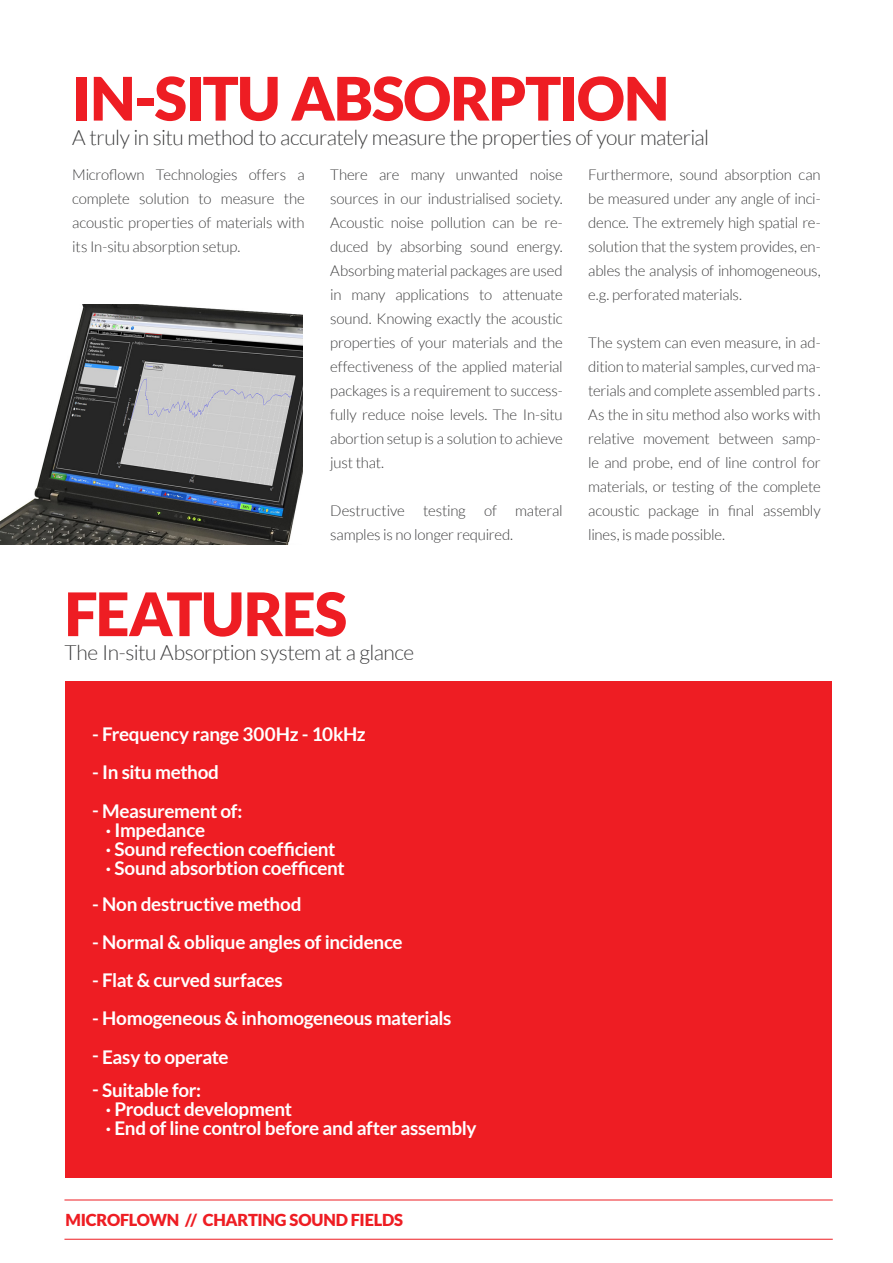
<style>
.page{position:relative;width:893px;height:1263px;background:#fff}
.page>*{position:absolute;margin:0;border:0;box-sizing:border-box;transform-origin:0 0}
.t1{font:900 60px "Lato";letter-spacing:-.02em;color:#ee1d23}
.t2{font:300 21px "Lato";letter-spacing:-.025em;color:#3e3e3f}
.t3{font:700 18.9px "Lato";letter-spacing:-.015em;color:#fff}
.t4{font:900 16.5px "Lato";letter-spacing:-.015em;color:#ee1d23}
.Normal_Text{font:300 15px/24px "Lato";letter-spacing:-.015em;color:#3e3e3f;text-align:justify}
</style>
<div class="page">
<img style="left:0;top:304px;width:302px;height:240px">
<hr style="left:64px;top:1199px;width:769px;height:1px;background:#ee1d23">
<hr style="left:64px;top:1239px;width:769px;height:1px;background:#ee1d23">
<div style="left:65px;top:681px;width:767px;height:497px;background:#ee1d23"></div>
<h2 class="t1" style="left:72px;top:63px;width:599px">IN-SITU ABSORPTION</h2>
<h3 class="t2" style="left:72px;top:126px;width:638px">A truly in situ method to accurately measure the properties of your material</h3>
<p class="Normal_Text" style="left:72px;top:163px;width:234px">Microflown Technologies offers a complete solution to measure the acoustic properties of materials with its In-situ absorption setup.</p>
<p class="Normal_Text" style="left:330px;top:163px;width:234px">There are many unwanted noise sources in our industrialised society.<br>Acoustic noise pollution can be re&shy;duced by absorbing sound energy.<br>Absorbing material packages are used in many applications to attenuate sound. Knowing exactly the acoustic properties of your materials and the effectiveness of the applied material packages is a requirement to success&shy;fully reduce noise levels. The In-situ abortion setup is a solution to achieve just that.</p>
<p class="Normal_Text" style="left:330px;top:499px;width:234px">Destructive testing of materal samples is no longer required.</p>
<h2 class="t1" style="left:64px;top:579px;width:284px">FEATURES</h2>
<h3 class="t2" style="left:64px;top:641px;width:351px">The In-situ Absorption system at a glance</h3>
<h3 class="t3" style="left:92px;top:723px;width:275px">- Frequency range 300Hz - 10kHz</h3>
<h3 class="t3" style="left:92px;top:761px;width:128px">- In situ method</h3>
<h3 class="t3" style="left:92px;top:800px;width:152px">- Measurement of:</h3>
<h3 class="t3" style="left:106px;top:819px;width:101px">· Impedance</h3>
<h3 class="t3" style="left:106px;top:838px;width:231px">· Sound refection coefficient</h3>
<h3 class="t3" style="left:106px;top:857px;width:240px">· Sound absorbtion coefficent</h3>
<h3 class="t3" style="left:92px;top:893px;width:211px">- Non destructive method</h3>
<h3 class="t3" style="left:92px;top:931px;width:312px">- Normal &amp; oblique angles of incidence</h3>
<h3 class="t3" style="left:92px;top:969px;width:192px">- Flat &amp; curved surfaces</h3>
<h3 class="t3" style="left:92px;top:1007px;width:361px">- Homogeneous &amp; inhomogeneous materials</h3>
<h3 class="t3" style="left:92px;top:1046px;width:138px">- Easy to operate</h3>
<h3 class="t3" style="left:92px;top:1080px;width:111px">- Suitable for:</h3>
<h3 class="t3" style="left:106px;top:1099px;width:188px">· Product development</h3>
<h3 class="t3" style="left:106px;top:1117px;width:372px">· End of line control before and after assembly</h3>
<p class="Normal_Text" style="left:588px;top:163px;width:234px">Furthermore, sound absorption can be measured under any angle of inci&shy;dence. The extremely high spatial re&shy;solution that the system provides, en&shy;ables the analysis of inhomogeneous, e.g. perforated materials.</p>
<p class="Normal_Text" style="left:588px;top:331px;width:234px">The system can even measure, in ad&shy;dition to material samples, curved ma&shy;terials and complete assembled parts .<br>As the in situ method also works with relative movement between samp&shy;le and probe, end of line control for materials, or testing of the complete acoustic package in final assembly lines, is made possible.</p>
<p class="t4" style="left:66px;top:1210px;width:339px">MICROFLOWN // CHARTING SOUND FIELDS</p>
</div>
